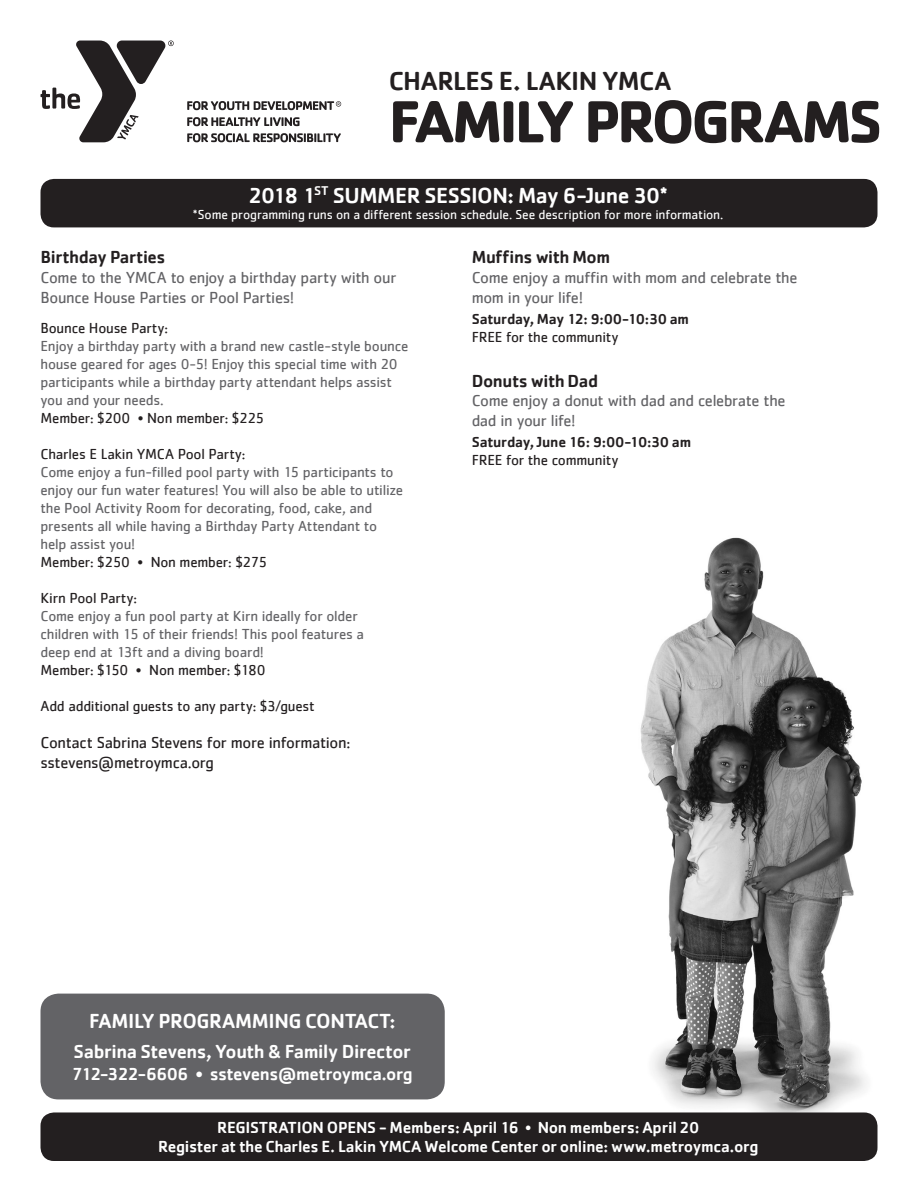
<style>
.page{position:relative;width:918px;height:1188px;background:#fff}
.page>*{position:absolute;margin:0;border:0;box-sizing:border-box;transform-origin:0 0}
.t1{font:700 61.5px "Cachet";letter-spacing:-.055em;color:#231f20}
.t2{font:500 27px "Cachet";letter-spacing:-.015em;color:#231f20}
.t3{font:500 22.5px "Cachet";letter-spacing:-.02em;color:#fff}
.t4{font:500 21px "Cachet";letter-spacing:-.02em;color:#fff}
.t5{font:500 19.5px "Cachet";letter-spacing:-.025em;color:#fff}
.t6{font:500 18px "Cachet";letter-spacing:-.02em;color:#231f20}
.t7{font:500 18px "Cachet";letter-spacing:-.03em;color:#fff}
.t8{font:16.5px/19.8px "Cachet";letter-spacing:-.02em;color:#636366}
.t9{font:500 16.5px/19.8px "Cachet";letter-spacing:-.015em;color:#fff;text-align:center}
.t10{font:16.5px/19.8px "Cachet";letter-spacing:-.02em;color:#231f20}
.t11{font:15px/18px "Cachet";letter-spacing:-.015em;color:#636366}
.t12{font:15px "Cachet";letter-spacing:-.015em;color:#231f20}
.t13{font:500 15px "Cachet";letter-spacing:-.015em;color:#231f20}
.t14{font:13.5px "Cachet";letter-spacing:-.01em;color:#fff}
.s1{font-weight:400}
</style>
<div class="page">
<img style="left:640px;top:537px;width:226px;height:575px">
<svg style="left:41px;top:40px;width:133px;height:102px"></svg>
<svg style="left:187px;top:117px;width:113px;height:9px"></svg>
<svg style="left:187px;top:133px;width:154px;height:9px"></svg>
<svg style="left:187px;top:101px;width:154px;height:9px"></svg>
<div style="left:40px;top:1112px;width:838px;height:49px;background:#231f20;border-radius:14px"></div>
<div style="left:40px;top:179px;width:838px;height:48px;background:#231f20;border-radius:14px"></div>
<div style="left:40px;top:994px;width:405px;height:105px;background:#636366;border-radius:18px"></div>
<h2 class="t2" style="left:389px;top:64px;width:284px">CHARLES E. LAKIN YMCA</h2>
<h1 class="t1" style="left:389px;top:82px;width:495px">FAMILY PROGRAMS</h1>
<h3 class="t3" style="left:248px;top:182px;width:421px">2018 1<sup>ST</sup> SUMMER SESSION: May 6-June 30*</h3>
<p class="t14" style="left:193px;top:207px;width:532px">*Some programming runs on a different session schedule. See description for more information.</p>
<p class="t6" style="left:40px;top:246px;width:126px">Birthday Parties</p>
<p class="t8" style="left:40px;top:267px;width:357px">Come to the YMCA to enjoy a birthday party with our<br>Bounce House Parties or Pool Parties!</p>
<p class="t12" style="left:40px;top:319px;width:129px">Bounce House Party:</p>
<p class="t11" style="left:40px;top:336px;width:369px">Enjoy a birthday party with a brand new castle-style bounce house geared for ages 0-5! Enjoy this special time with 20 participants while a birthday party attendant helps assist you and your needs.</p>
<p class="t12" style="left:40px;top:409px;width:225px">Member: $200 • Non member: $225</p>
<p class="t12" style="left:40px;top:445px;width:206px">Charles E Lakin YMCA Pool Party:</p>
<p class="t11" style="left:40px;top:462px;width:364px">Come enjoy a fun-filled pool party with 15 participants to enjoy our fun water features! You will also be able to utilize the Pool Activity Room for decorating, food, cake, and presents all while having a Birthday Party Attendant to help assist you!</p>
<p class="t12" style="left:40px;top:553px;width:228px">Member: $250 • Non member: $275</p>
<p class="t12" style="left:40px;top:589px;width:98px">Kirn Pool Party:</p>
<p class="t11" style="left:40px;top:606px;width:325px">Come enjoy a fun pool party at Kirn ideally for older children with 15 of their friends! This pool features a deep end at 13ft and a diving board!</p>
<p class="t12" style="left:40px;top:661px;width:226px">Member: $150 • Non member: $180</p>
<p class="t12" style="left:40px;top:697px;width:276px">Add additional guests to any party: $3/guest</p>
<p class="t10" style="left:40px;top:733px;width:311px">Contact Sabrina Stevens for more information: sstevens@metroymca.org</p>
<p class="t6" style="left:472px;top:246px;width:140px">Muffins with Mom</p>
<p class="t8" style="left:472px;top:267px;width:327px">Come enjoy a muffin with mom and celebrate the mom in your life!</p>
<p class="t13" style="left:472px;top:309px;width:219px">Saturday, May 12: 9:00-10:30 am</p>
<p class="t12" style="left:472px;top:328px;width:148px">FREE for the community</p>
<p class="t6" style="left:472px;top:370px;width:128px">Donuts with Dad</p>
<p class="t8" style="left:472px;top:391px;width:315px">Come enjoy a donut with dad and celebrate the dad in your life!</p>
<p class="t13" style="left:472px;top:433px;width:221px">Saturday, June 16: 9:00-10:30 am</p>
<p class="t12" style="left:472px;top:451px;width:148px">FREE for the community</p>
<h3 class="t4" style="left:89px;top:1008px;width:308px">FAMILY PROGRAMMING CONTACT:</h3>
<h3 class="t5" style="left:74px;top:1040px;width:339px">Sabrina Stevens, Youth &amp; Family Director</h3>
<p class="t7" style="left:72px;top:1063px;width:343px">712-322-6606 • sstevens@metroymca.org</p>
<p class="t9" style="left:158px;top:1117px;width:602px">REGISTRATION OPENS - Members: April 16 <span class="s1">•</span> Non members: April 20<br>Register at the Charles E. Lakin YMCA Welcome Center or online: www.metroymca.org</p>
</div>
